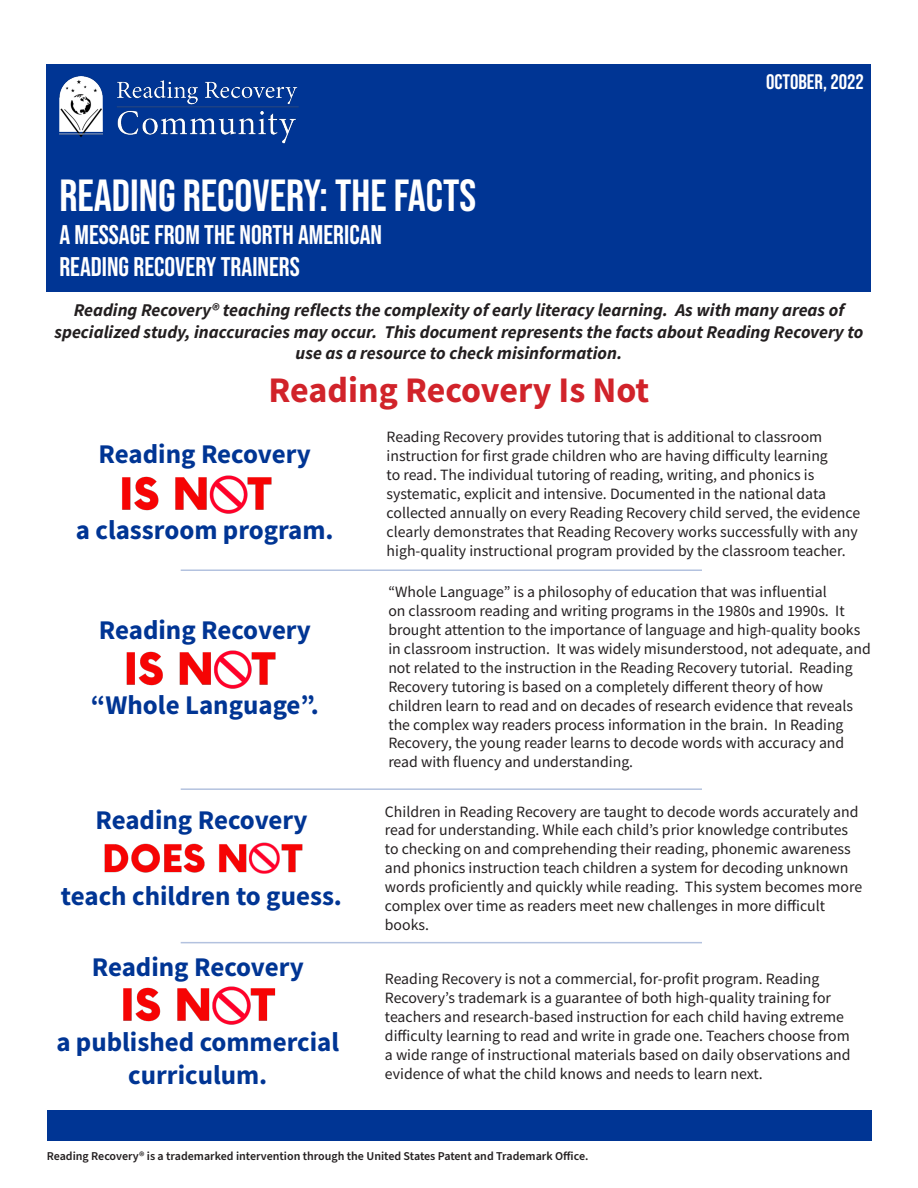
<style>
.page{position:relative;width:918px;height:1188px;background:#fff}
.page>*{position:absolute;margin:0;border:0;box-sizing:border-box;transform-origin:0 0}
.t1{font:45px "Bebas Neue";color:#fff}
.t2{font:700 36px "Source Sans Pro";color:#d1232a}
.Titles{font:700 27px/32.4px "Source Sans Pro";color:#003594;text-align:center}
.t3{font:27px/32.4px "Bebas Neue";color:#fff}
.t4{font:21px "Bebas Neue";color:#fff}
.t5{font:italic 700 18px/21.6px "Source Sans Pro";color:#231f20;text-align:center}
.Indent_0-_25{font:15.75px/18.9px "Source Sans Pro";color:#231f20}
.t6{font:600 12px "Source Sans Pro";color:#231f20}
</style>
<div class="page">
<div style="left:47px;top:64px;width:824px;height:228px;background:#003594"></div>
<div style="left:47px;top:1110px;width:824px;height:31px;background:#003594"></div>
<img style="left:59px;top:77px;width:240px;height:67px">
<img style="left:122px;top:475px;width:150px;height:39px">
<img style="left:126px;top:650px;width:150px;height:39px">
<img style="left:104px;top:842px;width:199px;height:32px">
<img style="left:123px;top:986px;width:153px;height:39px">
<hr style="left:181px;top:569px;width:521px;height:2px;background:#b3c2df">
<hr style="left:181px;top:788px;width:521px;height:2px;background:#b3c2df">
<hr style="left:181px;top:942px;width:521px;height:1px;background:#b3c2df">
<p class="t1" style="left:59px;top:170px;width:418px">READING RECOVERY: THE FACTS</p>
<p class="t3" style="left:59px;top:218px;width:324px">A MESSAGE FROM THE NORTH AMERICAN<br>READING RECOVERY TRAINERS</p>
<p class="t4" style="left:766px;top:70px;width:99px">OCTOBER, 2022</p>
<p class="t5" style="left:54px;top:299px;width:811px">Reading Recovery® teaching reflects the complexity of early literacy learning. As with many areas of specialized study, inaccuracies may occur. This document represents the facts about Reading Recovery to use as a resource to check misinformation.</p>
<p class="t2" style="left:269px;top:366px;width:382px">Reading Recovery Is Not</p>
<p class="Titles" style="left:99px;top:437px;width:214px">Reading Recovery</p>
<p class="Indent_0-_25" style="left:387px;top:428px;width:475px">Reading Recovery provides tutoring that is additional to classroom instruction for first grade children who are having difficulty learning<br>to read. The individual tutoring of reading, writing, and phonics is systematic, explicit and intensive. Documented in the national data collected annually on every Reading Recovery child served, the evidence clearly demonstrates that Reading Recovery works successfully with any high-quality instructional program provided by the classroom teacher.</p>
<p class="Titles" style="left:76px;top:513px;width:259px">a classroom program.</p>
<p class="Titles" style="left:99px;top:613px;width:214px">Reading Recovery</p>
<p class="Titles" style="left:91px;top:689px;width:229px">“Whole Language”.</p>
<p class="Titles" style="left:95px;top:804px;width:214px">Reading Recovery</p>
<p class="Titles" style="left:61px;top:879px;width:283px">teach children to guess.</p>
<p class="Titles" style="left:92px;top:950px;width:214px">Reading Recovery</p>
<p class="Titles" style="left:56px;top:1026px;width:284px">a published commercial curriculum.</p>
<p class="Indent_0-_25" style="left:388px;top:582px;width:484px">“Whole Language” is a philosophy of education that was influential<br>on classroom reading and writing programs in the 1980s and 1990s. It brought attention to the importance of language and high-quality books in classroom instruction. It was widely misunderstood, not adequate, and not related to the instruction in the Reading Recovery tutorial. Reading Recovery tutoring is based on a completely different theory of how children learn to read and on decades of research evidence that reveals the complex way readers process information in the brain. In Reading Recovery, the young reader learns to decode words with accuracy and read with fluency and understanding.</p>
<p class="Indent_0-_25" style="left:385px;top:802px;width:479px">Children in Reading Recovery are taught to decode words accurately and read for understanding. While each child’s prior knowledge contributes to checking on and comprehending their reading, phonemic awareness and phonics instruction teach children a system for decoding unknown words proficiently and quickly while reading. This system becomes more complex over time as readers meet new challenges in more difficult books.</p>
<p class="Indent_0-_25" style="left:385px;top:970px;width:467px">Reading Recovery is not a commercial, for-profit program. Reading Recovery’s trademark is a guarantee of both high-quality training for teachers and research-based instruction for each child having extreme difficulty learning to read and write in grade one. Teachers choose from a wide range of instructional materials based on daily observations and evidence of what the child knows and needs to learn next.</p>
<p class="t6" style="left:47px;top:1148px;width:543px">Reading Recovery® is a trademarked intervention through the United States Patent and Trademark Office.</p>
</div>
